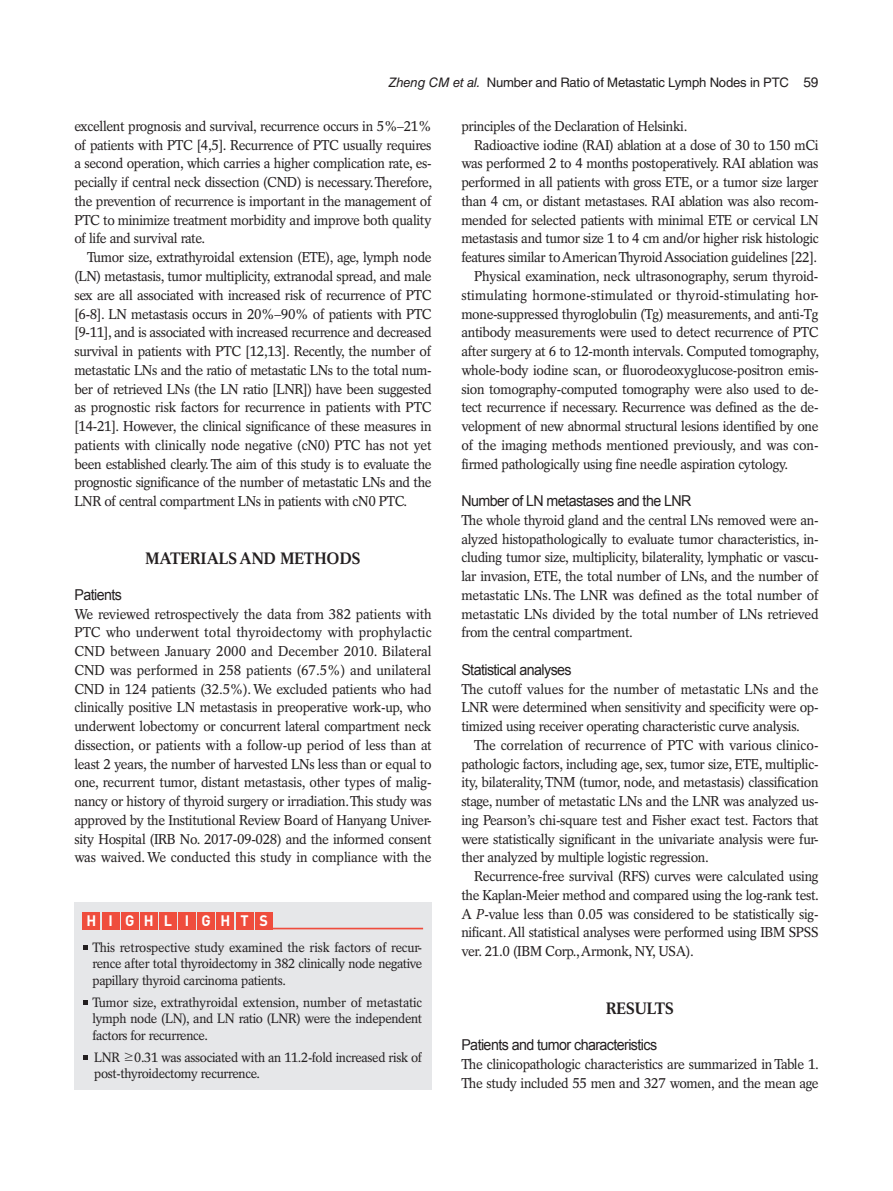
<style>
.page{position:relative;width:893px;height:1191px;background:#fff}
.page>*{position:absolute;margin:0;border:0;box-sizing:border-box;transform-origin:0 0}
.본문_대제목{font:700 16.5px "Rotation LT Std";color:#231f20;scale:.95 1}
.본문_중제목{font:15px "Arial";letter-spacing:-.04em;color:#231f20;scale:.95 1}
.t1{font:700 15px "DIN Pro";color:#fff;scale:.96 1}
.본문{font:14.25px/18.8px "Rotation LT Std";letter-spacing:-.025em;color:#231f20;text-align:justify;scale:.95 1}
.본문_0{font:14.25px/18.8px "Rotation LT Std";letter-spacing:-.025em;color:#231f20;text-align:justify;scale:.95 1}
.하이라이트{font:13.5px/16.2px "Rotation LT Std";letter-spacing:-.025em;color:#231f20;text-align:justify;scale:.95 1}
.t2{font:13.05px "Helvetica LT Std";letter-spacing:-.015em;color:#231f20}
.s1{font-style:italic}
.s2{font-size:13.8px}
.s3{font-family:"Dotum"}
</style>
<div class="page">
<div style="left:74px;top:931px;width:358px;height:159px;background:#e6e7e9"></div>
<svg style="left:84px;top:945px;width:4px;height:5px"></svg>
<svg style="left:84px;top:1000px;width:4px;height:5px"></svg>
<svg style="left:84px;top:1055px;width:4px;height:5px"></svg>
<div style="left:74px;top:901px;width:358px;height:30px;background:#e6e7e9"></div>
<div style="left:83px;top:912px;width:17px;height:17px;background:#ef4d3d"></div>
<div style="left:159px;top:912px;width:17px;height:17px;background:#ef4d3d"></div>
<div style="left:102px;top:912px;width:17px;height:17px;background:#ef4d3d"></div>
<div style="left:179px;top:912px;width:17px;height:17px;background:#ef4d3d"></div>
<div style="left:121px;top:912px;width:17px;height:17px;background:#ef4d3d"></div>
<div style="left:198px;top:912px;width:17px;height:17px;background:#ef4d3d"></div>
<div style="left:140px;top:912px;width:17px;height:17px;background:#ef4d3d"></div>
<div style="left:217px;top:912px;width:17px;height:17px;background:#ef4d3d"></div>
<div style="left:236px;top:912px;width:17px;height:17px;background:#ef4d3d"></div>
<div style="left:255px;top:912px;width:17px;height:17px;background:#ef4d3d"></div>
<hr style="left:272px;top:927px;width:151px;height:2px;background:#ef4d3d">
<p class="t2" style="left:389px;top:75px;width:431px"><span class="s1">Zheng CM et al.</span> Number and Ratio of Metastatic Lymph Nodes in PTC <span class="s2">59</span></p>
<p class="본문_0" style="left:74px;top:117px;width:378px">excellent prognosis and survival, recurrence occurs in 5%–21% of patients with PTC [4,5]. Recurrence of PTC usually requires a second operation, which carries a higher complication rate, es&shy;pecially if central neck dissection (CND) is necessary. Therefore, the prevention of recurrence is important in the management of PTC to minimize treatment morbidity and improve both quality of life and survival rate.</p>
<p class="본문" style="left:74px;top:248px;width:378px;text-indent:13px">Tumor size, extrathyroidal extension (ETE), age, lymph node (LN) metastasis, tumor multiplicity, extranodal spread, and male sex are all associated with increased risk of recurrence of PTC [6-8]. LN metastasis occurs in 20%–90% of patients with PTC [9-11], and is associated with increased recurrence and decreased survival in patients with PTC [12,13]. Recently, the number of metastatic LNs and the ratio of metastatic LNs to the total num&shy;ber of retrieved LNs (the LN ratio [LNR]) have been suggested as prognostic risk factors for recurrence in patients with PTC [14-21]. However, the clinical significance of these measures in patients with clinically node negative (cN0) PTC has not yet been established clearly. The aim of this study is to evaluate the prognostic significance of the number of metastatic LNs and the LNR of central compartment LNs in patients with cN0 PTC.</p>
<p class="본문_0" style="left:461px;top:117px;width:239px">principles of the Declaration of Helsinki.</p>
<p class="본문" style="left:461px;top:135px;width:378px;text-indent:13px">Radioactive iodine (RAI) ablation at a dose of 30 to 150 mCi was performed 2 to 4 months postoperatively. RAI ablation was performed in all patients with gross ETE, or a tumor size larger than 4 cm, or distant metastases. RAI ablation was also recom&shy;mended for selected patients with minimal ETE or cervical LN metastasis and tumor size 1 to 4 cm and/or higher risk histologic features similar to American Thyroid Association guidelines [22].</p>
<p class="본문" style="left:461px;top:267px;width:378px;text-indent:13px">Physical examination, neck ultrasonography, serum thyroid&shy;stimulating hormone-stimulated or thyroid-stimulating hor&shy;mone-suppressed thyroglobulin (Tg) measurements, and anti-Tg antibody measurements were used to detect recurrence of PTC after surgery at 6 to 12-month intervals. Computed tomography, whole-body iodine scan, or fluorodeoxyglucose-positron emis&shy;sion tomography-computed tomography were also used to de&shy;tect recurrence if necessary. Recurrence was defined as the de&shy;velopment of new abnormal structural lesions identified by one of the imaging methods mentioned previously, and was con&shy;firmed pathologically using fine needle aspiration cytology.</p>
<p class="본문_중제목" style="left:461px;top:491px;width:244px">Number of LN metastases and the LNR</p>
<p class="본문_0" style="left:461px;top:510px;width:378px">The whole thyroid gland and the central LNs removed were an&shy;alyzed histopathologically to evaluate tumor characteristics, in&shy;cluding tumor size, multiplicity, bilaterality, lymphatic or vascu&shy;lar invasion, ETE, the total number of LNs, and the number of metastatic LNs. The LNR was defined as the total number of metastatic LNs divided by the total number of LNs retrieved from the central compartment.</p>
<p class="본문_중제목" style="left:461px;top:660px;width:118px">Statistical analyses</p>
<p class="본문_0" style="left:461px;top:679px;width:377px">The cutoff values for the number of metastatic LNs and the LNR were determined when sensitivity and specificity were op&shy;timized using receiver operating characteristic curve analysis.</p>
<p class="본문" style="left:461px;top:735px;width:378px;text-indent:13px">The correlation of recurrence of PTC with various clinico&shy;pathologic factors, including age, sex, tumor size, ETE, multiplic&shy;ity, bilaterality, TNM (tumor, node, and metastasis) classification stage, number of metastatic LNs and the LNR was analyzed us&shy;ing Pearson’s chi-square test and Fisher exact test. Factors that were statistically significant in the univariate analysis were fur&shy;ther analyzed by multiple logistic regression.</p>
<p class="본문" style="left:461px;top:867px;width:378px;text-indent:13px">Recurrence-free survival (RFS) curves were calculated using the Kaplan-Meier method and compared using the log-rank test.<br>A <span class="s1">P</span>-value less than 0.05 was considered to be statistically sig&shy;nificant. All statistical analyses were performed using IBM SPSS ver. 21.0 (IBM Corp., Armonk, NY, USA).</p>
<p class="본문_대제목" style="left:145px;top:549px;width:228px">MATERIALS AND METHODS</p>
<p class="본문_중제목" style="left:74px;top:585px;width:51px">Patients</p>
<p class="본문_0" style="left:74px;top:604px;width:378px">We reviewed retrospectively the data from 382 patients with PTC who underwent total thyroidectomy with prophylactic CND between January 2000 and December 2010. Bilateral CND was performed in 258 patients (67.5%) and unilateral CND in 124 patients (32.5%). We excluded patients who had clinically positive LN metastasis in preoperative work-up, who underwent lobectomy or concurrent lateral compartment neck dissection, or patients with a follow-up period of less than at least 2 years, the number of harvested LNs less than or equal to one, recurrent tumor, distant metastasis, other types of malig&shy;nancy or history of thyroid surgery or irradiation. This study was approved by the Institutional Review Board of Hanyang Univer&shy;sity Hospital (IRB No. 2017-09-028) and the informed consent was waived. We conducted this study in compliance with the</p>
<p class="t1" style="left:86px;top:910px;width:12px">H</p>
<p class="t1" style="left:108px;top:910px;width:6px">I</p>
<p class="t1" style="left:125px;top:910px;width:11px">G</p>
<p class="t1" style="left:144px;top:910px;width:12px">H</p>
<p class="t1" style="left:164px;top:910px;width:10px">L</p>
<p class="t1" style="left:185px;top:910px;width:6px">I</p>
<p class="t1" style="left:202px;top:910px;width:11px">G</p>
<p class="t1" style="left:220px;top:910px;width:12px">H</p>
<p class="t1" style="left:240px;top:910px;width:10px">T</p>
<p class="t1" style="left:259px;top:910px;width:10px">S</p>
<p class="하이라이트" style="left:93px;top:939px;width:349px">This retrospective study examined the risk factors of recur&shy;rence after total thyroidectomy in 382 clinically node negative papillary thyroid carcinoma patients.</p>
<p class="하이라이트" style="left:93px;top:994px;width:349px">Tumor size, extrathyroidal extension, number of metastatic lymph node (LN), and LN ratio (LNR) were the independent factors for recurrence.</p>
<p class="하이라이트" style="left:94px;top:1049px;width:347px">LNR <span class="s3">≥</span>0.31 was associated with an 11.2-fold increased risk of post-thyroidectomy recurrence.</p>
<p class="본문_대제목" style="left:606px;top:999px;width:73px">RESULTS</p>
<p class="본문_중제목" style="left:461px;top:1035px;width:208px">Patients and tumor characteristics</p>
<p class="본문_0" style="left:461px;top:1054px;width:378px">The clinicopathologic characteristics are summarized in Table 1.<br>The study included 55 men and 327 women, and the mean age</p>
</div>
